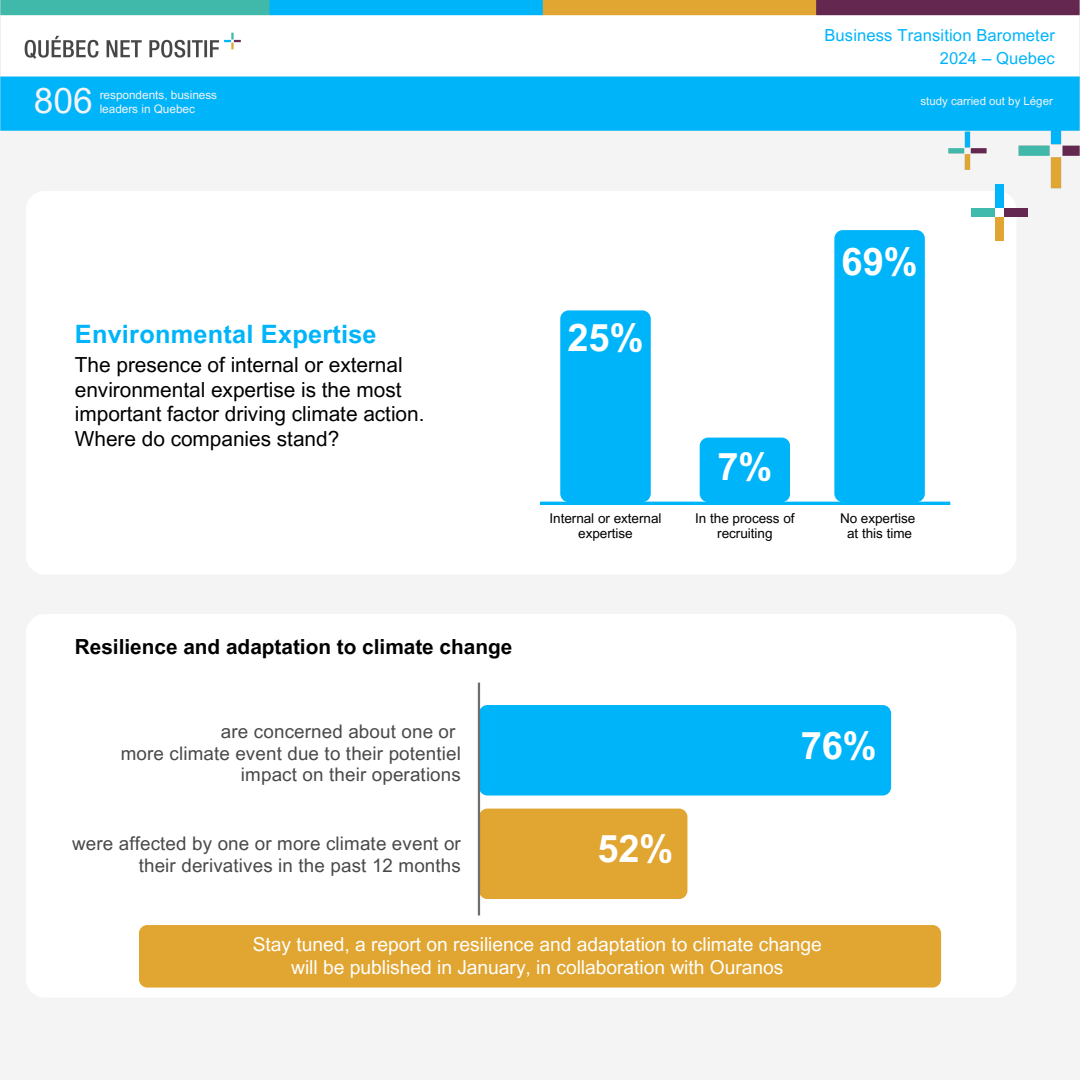
<style>
.page{position:relative;width:1080px;height:1080px;background:#f4f4f4}
.page>*{position:absolute;margin:0;border:0;box-sizing:border-box;transform-origin:0 0}
.t1{font:700 38.03px "Arial MT Pro";color:#fff}
.t2{font:35.25px "Arial MT Pro";color:#f4f4f4}
.t3{font:700 25.35px "Arial MT Pro";letter-spacing:.01em;color:#00b4fa}
.t4{font:20.85px/24.8px "Arial MT Pro";color:#000}
.t5{font:700 20.85px "Arial MT Pro";color:#000}
.t6{font:19.2px/23.1px "Arial MT Pro";color:#fff;text-align:center}
.t7{font:18.75px/21.9px "Arial MT Pro";letter-spacing:.01em;color:#494949;text-align:right}
.t8{font:16.58px/23.1px "Arial MT Pro";letter-spacing:.01em;color:#00b4fa;text-align:right}
.t9{font:13.5px/15.8px "Arial MT Pro";color:#000;text-align:center}
.t10{font:11.77px "Arial MT Pro";color:#f4f4f4}
.t11{font:11.48px "Arial MT Pro";color:#f4f4f4}
</style>
<div class="page">
<div style="left:26px;top:191px;width:991px;height:384px;background:#fff;border-radius:19px"></div>
<div style="left:972px;top:208px;width:23px;height:8px;background:#41baae"></div>
<div style="left:1005px;top:208px;width:23px;height:8px;background:#642850"></div>
<div style="left:996px;top:217px;width:8px;height:23px;background:#e1a532"></div>
<div style="left:996px;top:184px;width:8px;height:23px;background:#00b4fa"></div>
<img style="left:0;top:0;width:1080px;height:191px">
<div style="left:26px;top:614px;width:991px;height:384px;background:#fff;border-radius:19px"></div>
<div style="left:560px;top:310px;width:91px;height:192px;background:#00b4fa;border-radius:8px"></div>
<div style="left:700px;top:438px;width:90px;height:64px;background:#00b4fa;border-radius:8px"></div>
<div style="left:834px;top:230px;width:91px;height:272px;background:#00b4fa;border-radius:8px"></div>
<hr style="left:540px;top:502px;width:410px;height:3px;background:#00b4fa">
<div style="left:139px;top:925px;width:802px;height:63px;background:#e1a532;border-radius:8px"></div>
<div style="left:479px;top:705px;width:412px;height:91px;background:#00b4fa;border-radius:8px"></div>
<div style="left:479px;top:809px;width:208px;height:90px;background:#e1a532;border-radius:8px"></div>
<hr style="left:478px;top:683px;width:2px;height:232px;background:#6e6e6e">
<h1 class="t2" style="left:34px;top:88px;width:60px">806</h1>
<h4 class="t10" style="left:100px;top:90px;width:119px">respondents, business</h4>
<h4 class="t10" style="left:100px;top:104px;width:97px">leaders in Quebec</h4>
<p class="t8" style="left:824px;top:25px;width:232px">Business Transition Barometer<br>2024 – Quebec</p>
<h1 class="t11" style="left:921px;top:97px;width:134px">study carried out by Léger</h1>
<h6 class="t3" style="left:75px;top:325px;width:303px">Environmental Expertise</h6>
<h6 class="t4" style="left:75px;top:355px;width:351px">The presence of internal or external environmental expertise is the most important factor driving climate action.<br>Where do companies stand?</h6>
<h2 class="t1" style="left:568px;top:324px;width:78px">25%</h2>
<p class="t1" style="left:717px;top:453px;width:56px">7%</p>
<h5 class="t1" style="left:842px;top:247px;width:78px">69%</h5>
<h1 class="t9" style="left:549px;top:512px;width:114px">Internal or external expertise</h1>
<h1 class="t9" style="left:695px;top:512px;width:101px">In the process of recruiting</h1>
<h6 class="t9" style="left:840px;top:512px;width:77px">No expertise at this time</h6>
<h4 class="t5" style="left:75px;top:639px;width:439px">Resilience and adaptation to climate change</h4>
<h6 class="t7" style="left:121px;top:722px;width:342px">are concerned about one or<br>more climate event due to their potentiel impact on their operations</h6>
<h3 class="t7" style="left:72px;top:835px;width:390px">were affected by one or more climate event or their derivatives in the past 12 months</h3>
<h4 class="t1" style="left:597px;top:834px;width:78px">52%</h4>
<h1 class="t1" style="left:801px;top:731px;width:78px">76%</h1>
<h4 class="t6" style="left:253px;top:935px;width:571px">Stay tuned, a report on resilience and adaptation to climate change will be published in January, in collaboration with Ouranos</h4>
</div>
